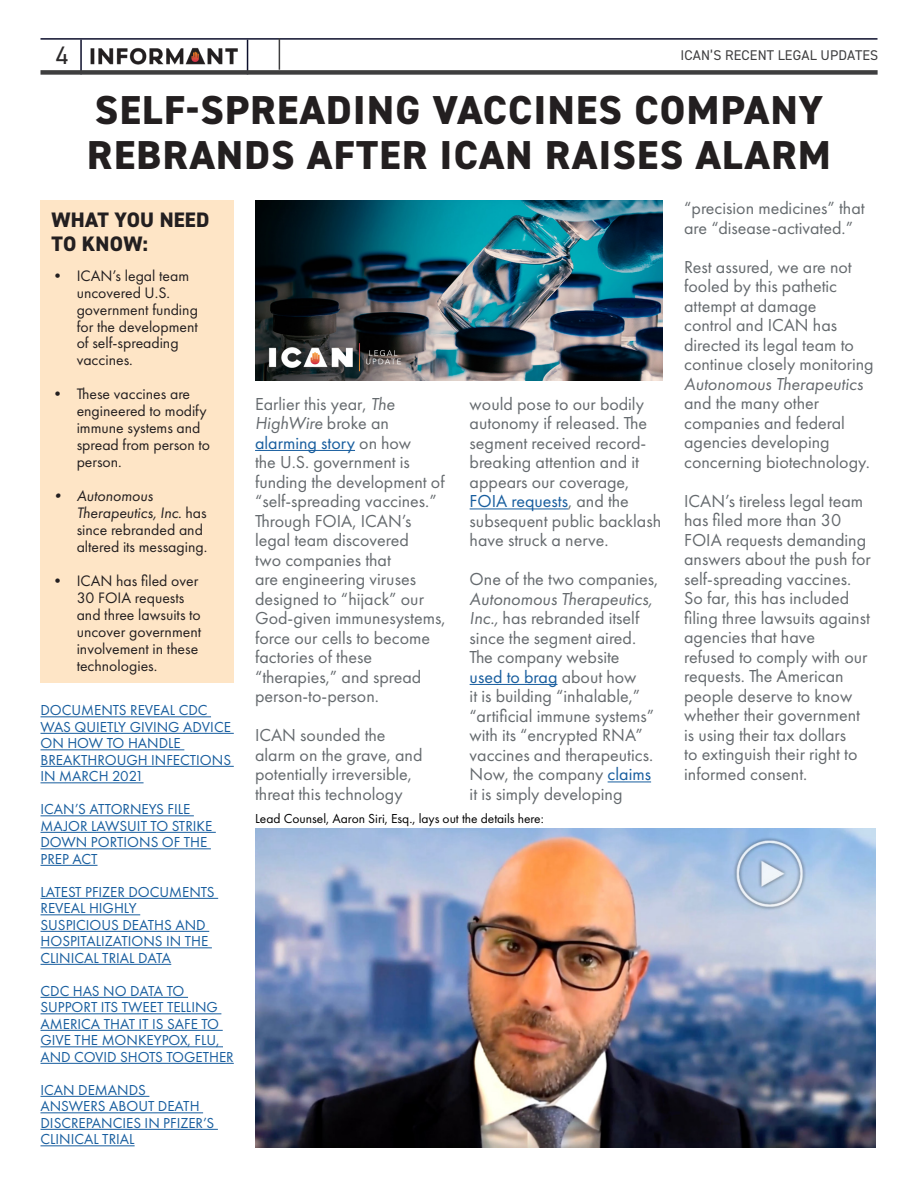
<style>
.page{position:relative;width:918px;height:1188px;background:#fff}
.page>*{position:absolute;margin:0;border:0;box-sizing:border-box;transform-origin:0 0}
._22pt_TITLE{font:800 40.5px/45px "DIN2014";letter-spacing:.035em;color:#231f20}
.t1{font:25.35px "DIN2014";color:#2b292a}
._19pt_TITLE{font:800 21px "DIN2014";letter-spacing:.01em;color:#231f20}
.Body_intro{font:18px/19.5px "Futura PT";color:#656a6e}
.t2{font:15.75px/17px "Futura PT";color:#231f20}
.Body_intro-2{font:15px/16.5px "Futura PT";color:#175d9e}
.Right_top_page_title{font:14.1px "DIN2014";letter-spacing:.01em;color:#3e3e3f}
.Body_intro-3{font:13.5px "Futura PT";color:#000}
.s1{font-style:italic}
.s2{color:#175d9e}
</style>
<div class="page">
<hr style="left:80px;top:40px;width:2px;height:34px;background:#0c0f2c">
<hr style="left:247px;top:40px;width:1px;height:34px;background:#0c0f2c">
<img style="left:90px;top:40px;width:157px;height:30px">
<hr style="left:40px;top:38px;width:838px;height:2px;background:#0c0f2c">
<div style="left:40px;top:70px;width:838px;height:5px;background:#3e3e3f"></div>
<hr style="left:279px;top:38px;width:1px;height:32px;background:#3e3e3f">
<hr style="left:255px;top:450px;width:100px;height:1px;background:#175d9e">
<div style="left:40px;top:200px;width:194px;height:483px;background:#fee5c6"></div>
<hr style="left:470px;top:508px;width:98px;height:1px;background:#175d9e">
<hr style="left:470px;top:684px;width:88px;height:1px;background:#175d9e">
<hr style="left:608px;top:781px;width:43px;height:1px;background:#175d9e">
<img style="left:255px;top:200px;width:408px;height:181px">
<img style="left:255px;top:828px;width:621px;height:320px">
<hr style="left:40px;top:716px;width:171px;height:1px;background:#175d9e">
<hr style="left:40px;top:733px;width:194px;height:1px;background:#175d9e">
<hr style="left:40px;top:749px;width:144px;height:1px;background:#175d9e">
<hr style="left:40px;top:766px;width:194px;height:1px;background:#175d9e">
<hr style="left:40px;top:782px;width:104px;height:1px;background:#175d9e">
<hr style="left:40px;top:815px;width:154px;height:1px;background:#175d9e">
<hr style="left:40px;top:832px;width:176px;height:1px;background:#175d9e">
<hr style="left:40px;top:848px;width:171px;height:1px;background:#175d9e">
<hr style="left:40px;top:865px;width:58px;height:1px;background:#175d9e">
<hr style="left:40px;top:898px;width:178px;height:1px;background:#175d9e">
<hr style="left:40px;top:914px;width:100px;height:1px;background:#175d9e">
<hr style="left:40px;top:931px;width:169px;height:1px;background:#175d9e">
<hr style="left:40px;top:947px;width:172px;height:1px;background:#175d9e">
<hr style="left:40px;top:964px;width:131px;height:1px;background:#175d9e">
<hr style="left:40px;top:997px;width:148px;height:1px;background:#175d9e">
<hr style="left:40px;top:1013px;width:181px;height:1px;background:#175d9e">
<hr style="left:40px;top:1030px;width:183px;height:1px;background:#175d9e">
<hr style="left:40px;top:1046px;width:183px;height:1px;background:#175d9e">
<hr style="left:40px;top:1063px;width:194px;height:1px;background:#175d9e">
<hr style="left:40px;top:1096px;width:109px;height:1px;background:#175d9e">
<hr style="left:40px;top:1112px;width:163px;height:1px;background:#175d9e">
<hr style="left:40px;top:1129px;width:178px;height:1px;background:#175d9e">
<hr style="left:40px;top:1145px;width:95px;height:1px;background:#175d9e">
<h2 class="t1" style="left:56px;top:39px;width:14px">4</h2>
<p class="Right_top_page_title" style="left:681px;top:46px;width:199px">ICAN’S RECENT LEGAL UPDATES</p>
<p class="_22pt_TITLE" style="left:87px;top:88px;width:745px">SELF-SPREADING VACCINES COMPANY<br>REBRANDS AFTER ICAN RAISES ALARM</p>
<p class="_19pt_TITLE" style="left:52px;top:206px;width:159px">WHAT YOU NEED</p>
<p class="_19pt_TITLE" style="left:52px;top:230px;width:98px">TO KNOW:</p>
<p class="t2" style="left:77px;top:267px;width:123px;text-indent:-27px">• ICAN’s legal team uncovered U.S. government funding for the development of self-spreading vaccines.</p>
<p class="t2" style="left:77px;top:386px;width:135px;text-indent:-27px">• These vaccines are engineered to modify immune systems and spread from person to person.</p>
<p class="t2" style="left:77px;top:487px;width:132px;text-indent:-27px"><span class="s1">• Autonomous<br>Therapeutics, Inc.</span> has since rebranded and altered its messaging.</p>
<p class="t2" style="left:77px;top:572px;width:126px;text-indent:-27px">• ICAN has filed over<br>30 FOIA requests and three lawsuits to uncover government involvement in these technologies.</p>
<p class="Body_intro-2" style="left:40px;top:702px;width:192px">DOCUMENTS REVEAL CDC<br>WAS QUIETLY GIVING ADVICE<br>ON HOW TO HANDLE<br>BREAKTHROUGH INFECTIONS<br>IN MARCH 2021</p>
<p class="Body_intro-2" style="left:40px;top:801px;width:173px">ICAN’S ATTORNEYS FILE<br>MAJOR LAWSUIT TO STRIKE<br>DOWN PORTIONS OF THE<br>PREP ACT</p>
<p class="Body_intro-2" style="left:40px;top:884px;width:176px">LATEST PFIZER DOCUMENTS<br>REVEAL HIGHLY<br>SUSPICIOUS DEATHS AND<br>HOSPITALIZATIONS IN THE<br>CLINICAL TRIAL DATA</p>
<p class="Body_intro-2" style="left:40px;top:983px;width:195px">CDC HAS NO DATA TO<br>SUPPORT ITS TWEET TELLING<br>AMERICA THAT IT IS SAFE TO<br>GIVE THE MONKEYPOX, FLU,<br>AND COVID SHOTS TOGETHER</p>
<p class="Body_intro-2" style="left:40px;top:1082px;width:175px">ICAN DEMANDS<br>ANSWERS ABOUT DEATH<br>DISCREPANCIES IN PFIZER’S<br>CLINICAL TRIAL</p>
<p class="Body_intro" style="left:255px;top:394px;width:192px">Earlier this year, <span class="s1">The<br>HighWire</span> broke an <span class="s2">alarming story</span> on how<br>the U.S. government is funding the development of “self-spreading vaccines.”<br>Through FOIA, ICAN’s legal team discovered<br>two companies that<br>are engineering viruses designed to “hijack” our<br>God-given immunesystems, force our cells to become factories of these “therapies,” and spread person-to-person.</p>
<p class="Body_intro" style="left:255px;top:725px;width:169px">ICAN sounded the alarm on the grave, and potentially irreversible, threat this technology</p>
<p class="Body_intro" style="left:470px;top:394px;width:193px">would pose to our bodily autonomy if released. The segment received record&shy;breaking attention and it appears our coverage,<br><span class="s2">FOIA requests</span>, and the subsequent public backlash have struck a nerve.</p>
<p class="Body_intro" style="left:470px;top:569px;width:190px">One of the two companies,<br><span class="s1">Autonomous Therapeutics,<br>Inc.,</span> has rebranded itself since the segment aired.<br>The company website<br><span class="s2">used to brag</span> about how<br>it is building “inhalable,” “artificial immune systems” with its “encrypted RNA” vaccines and therapeutics.<br>Now, the company <span class="s2">claims </span>it is simply developing</p>
<p class="Body_intro-3" style="left:255px;top:811px;width:290px">Lead Counsel, Aaron Siri, Esq., lays out the details here:</p>
<p class="Body_intro" style="left:684px;top:198px;width:182px">“precision medicines” that are “disease-activated.”</p>
<p class="Body_intro" style="left:684px;top:257px;width:191px">Rest assured, we are not fooled by this pathetic attempt at damage<br>control and ICAN has directed its legal team to continue closely monitoring<br><span class="s1">Autonomous Therapeutics </span>and the many other companies and federal agencies developing concerning biotechnology.</p>
<p class="Body_intro" style="left:684px;top:491px;width:188px">ICAN’s tireless legal team has filed more than 30<br>FOIA requests demanding answers about the push for self-spreading vaccines.<br>So far, this has included filing three lawsuits against agencies that have<br>refused to comply with our requests. The American people deserve to know whether their government is using their tax dollars<br>to extinguish their right to informed consent.</p>
</div>
